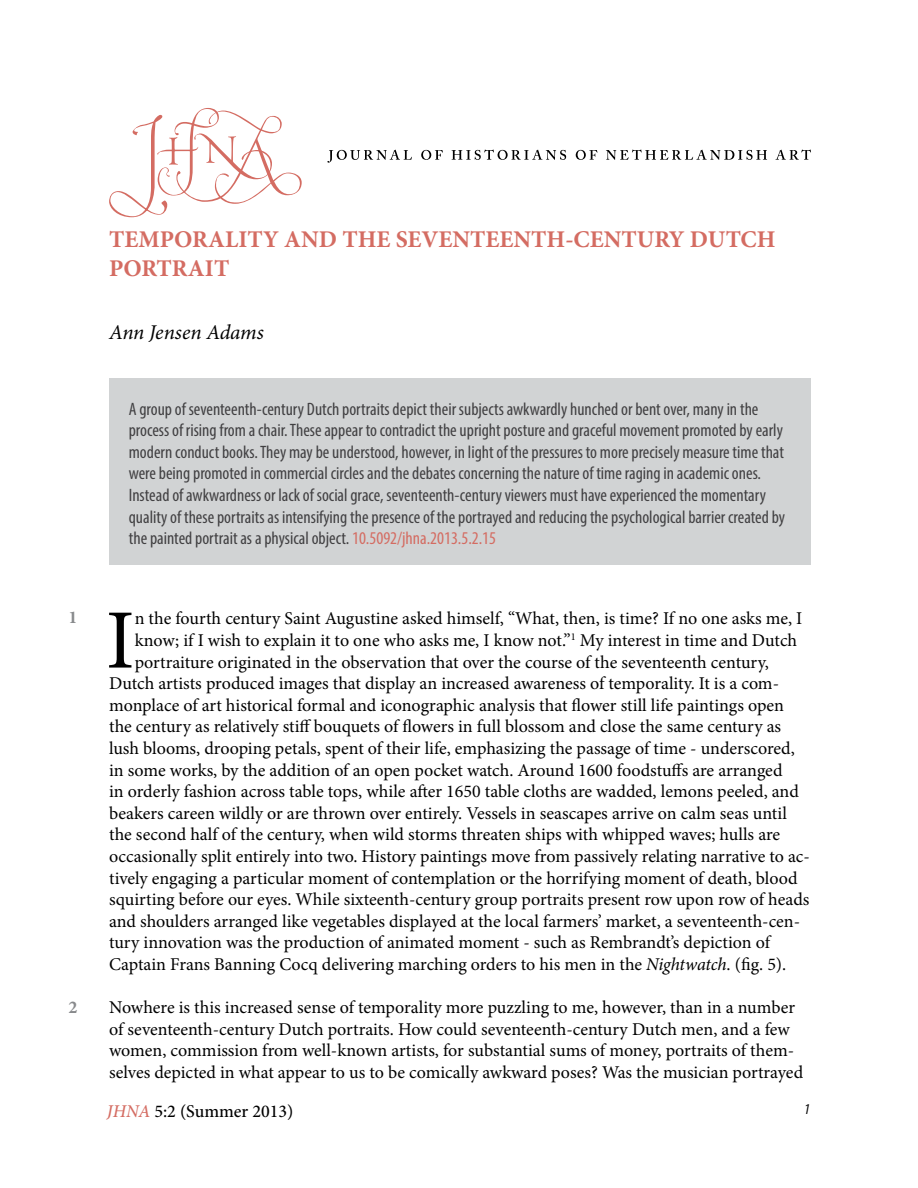
<style>
.page{position:relative;width:918px;height:1188px;background:#fff}
.page>*{position:absolute;margin:0;border:0;box-sizing:border-box;transform-origin:0 0}
.t1{font:84.45px "Minion Pro";color:#000}
.t2{font:700 24px/28.8px "Minion Pro";color:#d46c62}
.t3{font:italic 21px "Minion Pro";letter-spacing:-.005em;color:#000}
.t4{font:18px/21.6px "Minion Pro";letter-spacing:-.005em;color:#000}
.t5{font:condensed 18px/21.6px "Myriad Pro";color:#414042}
.t6{font:500 18px "Minion Pro";color:#000}
.t7{font:700 18px "Minion Pro";color:#888a8c}
.t8{font:italic condensed 15px "Myriad Pro";color:#000}
.s1{color:#d46c62}
.s2{font-style:italic}
.s3{font-style:italic;color:#d46c62}
</style>
<div class="page">
<div style="left:109px;top:379px;width:702px;height:186px;background:#d1d3d4"></div>
<svg style="left:109px;top:108px;width:193px;height:109px"></svg>
<svg style="left:327px;top:150px;width:85px;height:13px"></svg>
<svg style="left:421px;top:150px;width:22px;height:10px"></svg>
<svg style="left:452px;top:150px;width:114px;height:10px"></svg>
<svg style="left:576px;top:150px;width:21px;height:10px"></svg>
<svg style="left:606px;top:150px;width:161px;height:10px"></svg>
<svg style="left:776px;top:150px;width:35px;height:10px"></svg>
<p class="t7" style="left:68px;top:605px;width:10px">1</p>
<p class="t7" style="left:68px;top:995px;width:10px">2</p>
<h2 class="t2" style="left:109px;top:224px;width:668px">TEMPORALITY AND THE SEVENTEENTH-CENTURY DUTCH<br>PORTRAIT</h2>
<p class="t3" style="left:109px;top:318px;width:156px">Ann Jensen Adams</p>
<p class="t5" style="left:129px;top:398px;width:658px">A group of seventeenth-century Dutch portraits depict their subjects awkwardly hunched or bent over, many in the process of rising from a chair. These appear to contradict the upright posture and graceful movement promoted by early modern conduct books. They may be understood, however, in light of the pressures to more precisely measure time that were being promoted in commercial circles and the debates concerning the nature of time raging in academic ones.<br>Instead of awkwardness or lack of social grace, seventeenth-century viewers must have experienced the momentary quality of these portraits as intensifying the presence of the portrayed and reducing the psychological barrier created by the painted portrait as a physical object. <span class="s1">10.5092/jhna.2013.5.2.15</span></p>
<h1 class="t1" style="left:106px;top:584px;width:30px">I</h1>
<p class="t4" style="left:135px;top:608px;width:669px">n the fourth century Saint Augustine asked himself, “What, then, is time? If no one asks me, I</p>
<p class="t4" style="left:135px;top:630px;width:664px">know; if I wish to explain it to one who asks me, I know not.”<sup>1</sup> My interest in time and Dutch</p>
<p class="t4" style="left:135px;top:651px;width:636px">portraiture originated in the observation that over the course of the seventeenth century,</p>
<p class="t4" style="left:109px;top:673px;width:672px">Dutch artists produced images that display an increased awareness of temporality. It is a com-</p>
<p class="t4" style="left:109px;top:694px;width:677px">monplace of art historical formal and iconographic analysis that flower still life paintings open</p>
<p class="t4" style="left:109px;top:716px;width:674px">the century as relatively stiff bouquets of flowers in full blossom and close the same century as</p>
<p class="t4" style="left:109px;top:738px;width:687px">lush blooms, drooping petals, spent of their life, emphasizing the passage of time - underscored,</p>
<p class="t4" style="left:109px;top:759px;width:675px">in some works, by the addition of an open pocket watch. Around 1600 foodstuffs are arranged</p>
<p class="t4" style="left:109px;top:781px;width:691px">in orderly fashion across table tops, while after 1650 table cloths are wadded, lemons peeled, and</p>
<p class="t4" style="left:109px;top:802px;width:679px">beakers careen wildly or are thrown over entirely. Vessels in seascapes arrive on calm seas until</p>
<p class="t4" style="left:109px;top:824px;width:673px">the second half of the century, when wild storms threaten ships with whipped waves; hulls are</p>
<p class="t4" style="left:109px;top:846px;width:702px">occasionally split entirely into two. History paintings move from passively relating narrative to ac-</p>
<p class="t4" style="left:109px;top:867px;width:690px">tively engaging a particular moment of contemplation or the horrifying moment of death, blood</p>
<p class="t4" style="left:109px;top:889px;width:702px">squirting before our eyes. While sixteenth-century group portraits present row upon row of heads</p>
<p class="t4" style="left:109px;top:910px;width:693px">and shoulders arranged like vegetables displayed at the local farmers’ market, a seventeenth-cen-</p>
<p class="t4" style="left:109px;top:932px;width:663px">tury innovation was the production of animated moment - such as Rembrandt’s depiction of</p>
<p class="t4" style="left:109px;top:954px;width:679px">Captain Frans Banning Cocq delivering marching orders to his men in the <span class="s2">Nightwatch</span>. (fig. 5).</p>
<p class="t4" style="left:109px;top:997px;width:696px">Nowhere is this increased sense of temporality more puzzling to me, however, than in a number of seventeenth-century Dutch portraits. How could seventeenth-century Dutch men, and a few women, commission from well-known artists, for substantial sums of money, portraits of them&shy;selves depicted in what appear to us to be comically awkward poses? Was the musician portrayed</p>
<p class="t6" style="left:107px;top:1099px;width:188px"><span class="s3">JHNA</span> 5:2 (Summer 2013)</p>
<p class="t8" style="left:804px;top:1100px;width:7px">1</p>
</div>
